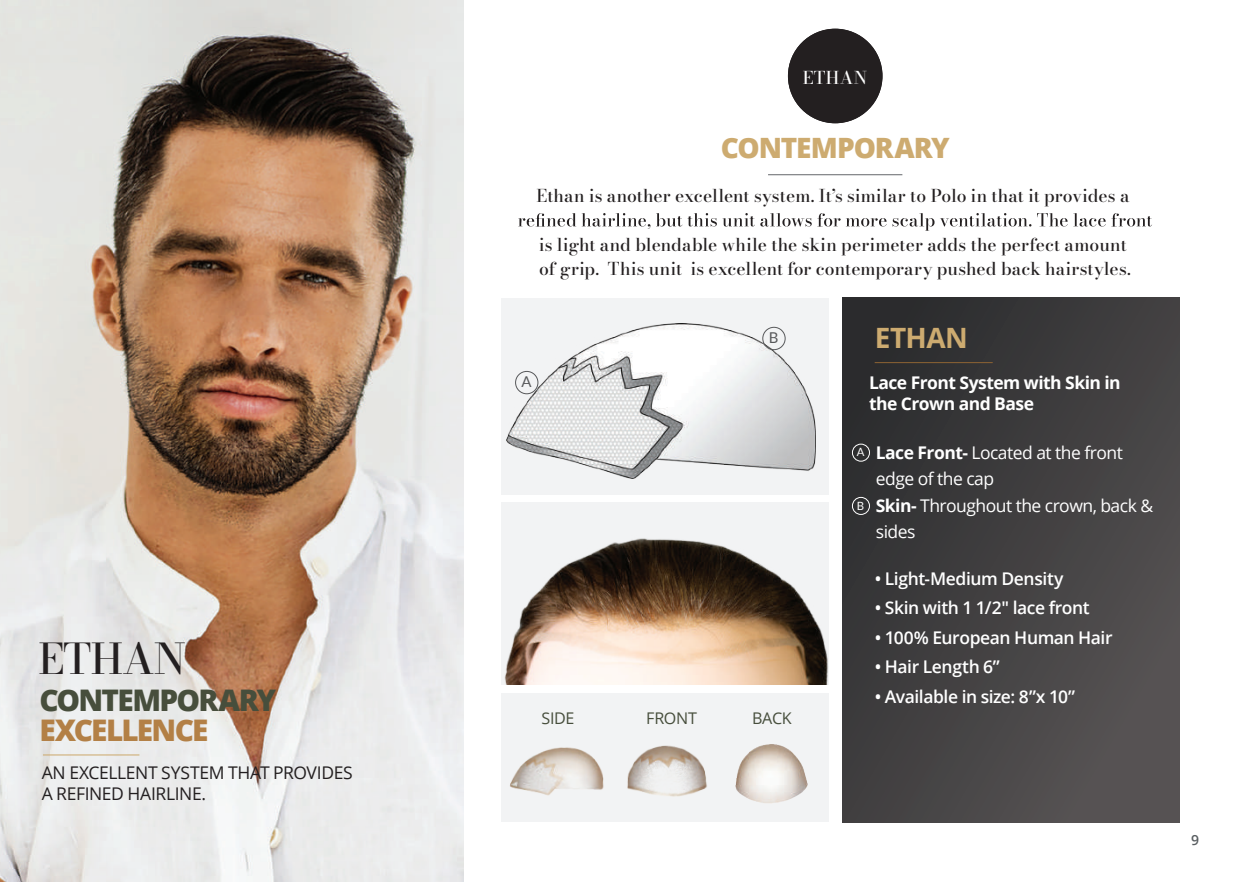
<style>
.page{position:relative;width:1260px;height:882px;background:#fff}
.page>*{position:absolute;margin:0;border:0;box-sizing:border-box;transform-origin:0 0}
.t1{font:500 42px "Bodoni Moda";letter-spacing:-.02em;color:#231f20}
.t2{font:800 29.75px "Open Sans";letter-spacing:-.06em;color:#474e3c}
.t3{font:800 29.75px "Open Sans";letter-spacing:-.06em;color:#b38046}
.t4{font:800 28px "Open Sans";letter-spacing:-.035em;color:#cdab70}
.t5{font:700 28px "Open Sans";letter-spacing:-.02em;color:#cdab70}
.t6{font:500 17.5px/24.5px "Bodoni Moda";letter-spacing:.005em;color:#231f20}
.t7{font:600 17.5px "Open Sans";letter-spacing:-.025em;color:#fff}
.t8{font:17.5px/26.2px "Open Sans";letter-spacing:-.03em;color:#fff}
.t9{font:17.5px/21px "Open Sans";letter-spacing:-.02em;color:#231f20}
.t10{font:700 17.5px/21px "Open Sans";letter-spacing:-.03em;color:#fff}
.t11{font:500 17.5px "Bodoni Moda";letter-spacing:.02em;color:#fff}
.t12{font:16.1px "Open Sans";letter-spacing:-.02em;color:#474e3c}
.t13{font:14.88px "Lato";color:#57585a}
.t14{font:600 14px "Open Sans";color:#595e61}
.t15{font:11.38px "Lato";color:#fff}
.s1{font-weight:700}
</style>
<div class="page">
<div style="left:843px;top:298px;width:337px;height:525px;background:linear-gradient(to right,#323234,#514e4e)"></div>
<img style="left:0;top:0;width:464px;height:882px">
<hr style="left:43px;top:754px;width:96px;height:1px;background:#cdab70">
<div style="left:788px;top:29px;width:95px;height:94px;background:#231f20;border-radius:50%"></div>
<hr style="left:768px;top:174px;width:134px;height:1px;background:#808285">
<svg style="left:518px;top:213px;width:634px;height:18px"></svg>
<div style="left:501px;top:693px;width:328px;height:128px;background:#f2f3f4"></div>
<div style="left:501px;top:502px;width:327px;height:182px;background:#f2f3f4"></div>
<img style="left:504px;top:538px;width:324px;height:146px">
<div style="left:501px;top:298px;width:327px;height:196px;background:#f2f3f4"></div>
<hr style="left:875px;top:362px;width:118px;height:1px;background:#896133">
<img style="left:510px;top:747px;width:94px;height:49px">
<img style="left:627px;top:745px;width:80px;height:52px">
<img style="left:735px;top:744px;width:73px;height:59px">
<img style="left:507px;top:323px;width:309px;height:156px">
<div style="left:852px;top:444px;width:18px;height:17px;border:1px solid #fff;border-radius:50%"></div>
<div style="left:762px;top:327px;width:23px;height:23px;border:1px solid #57585a;border-radius:50%"></div>
<div style="left:515px;top:371px;width:23px;height:23px;border:1px solid #57585a;border-radius:50%"></div>
<div style="left:852px;top:497px;width:18px;height:18px;border:1px solid #fff;border-radius:50%"></div>
<h1 class="t1" style="left:38px;top:630px;width:149px">ETHAN</h1>
<h2 class="t2" style="left:40px;top:678px;width:238px">CONTEMPORARY</h2>
<h2 class="t3" style="left:40px;top:707px;width:170px">EXCELLENCE</h2>
<p class="t9" style="left:42px;top:762px;width:313px">AN EXCELLENT SYSTEM THAT PROVIDES<br>A REFINED HAIRLINE.</p>
<p class="t11" style="left:803px;top:66px;width:66px">ETHAN</p>
<h3 class="t4" style="left:721px;top:127px;width:230px">CONTEMPORARY</h3>
<p class="t6" style="left:536px;top:183px;width:595px">Ethan is another excellent system. It’s similar to Polo in that it provides a</p>
<p class="t6" style="left:539px;top:232px;width:593px">is light and blendable while the skin perimeter adds the perfect amount of grip. This unit is excellent for contemporary pushed back hairstyles.</p>
<p class="t13" style="left:521px;top:371px;width:12px">A</p>
<p class="t13" style="left:769px;top:327px;width:11px">B</p>
<p class="t12" style="left:542px;top:707px;width:35px">SIDE</p>
<p class="t12" style="left:646px;top:707px;width:52px">FRONT</p>
<p class="t12" style="left:752px;top:707px;width:41px">BACK</p>
<h3 class="t5" style="left:875px;top:318px;width:95px">ETHAN</h3>
<p class="t10" style="left:869px;top:372px;width:253px">Lace Front System with Skin in the Crown and Base</p>
<p class="t15" style="left:857px;top:444px;width:9px">A</p>
<p class="t15" style="left:857px;top:497px;width:9px">B</p>
<p class="t8" style="left:876px;top:439px;width:279px"><span class="s1">Lace Front-</span> Located at the front edge of the cap<br><span class="s1">Skin-</span> Throughout the crown, back &amp; sides</p>
<p class="t7" style="left:875px;top:567px;width:190px">• Light-Medium Density</p>
<p class="t7" style="left:875px;top:596px;width:216px">• Skin with 1 1/2″ lace front</p>
<p class="t7" style="left:875px;top:625px;width:239px">• 100% European Human Hair</p>
<p class="t7" style="left:875px;top:655px;width:127px">• Hair Length 6”</p>
<p class="t7" style="left:875px;top:684px;width:202px">• Available in size: 8”x 10”</p>
<p class="t14" style="left:1191px;top:830px;width:9px">9</p>
</div>
